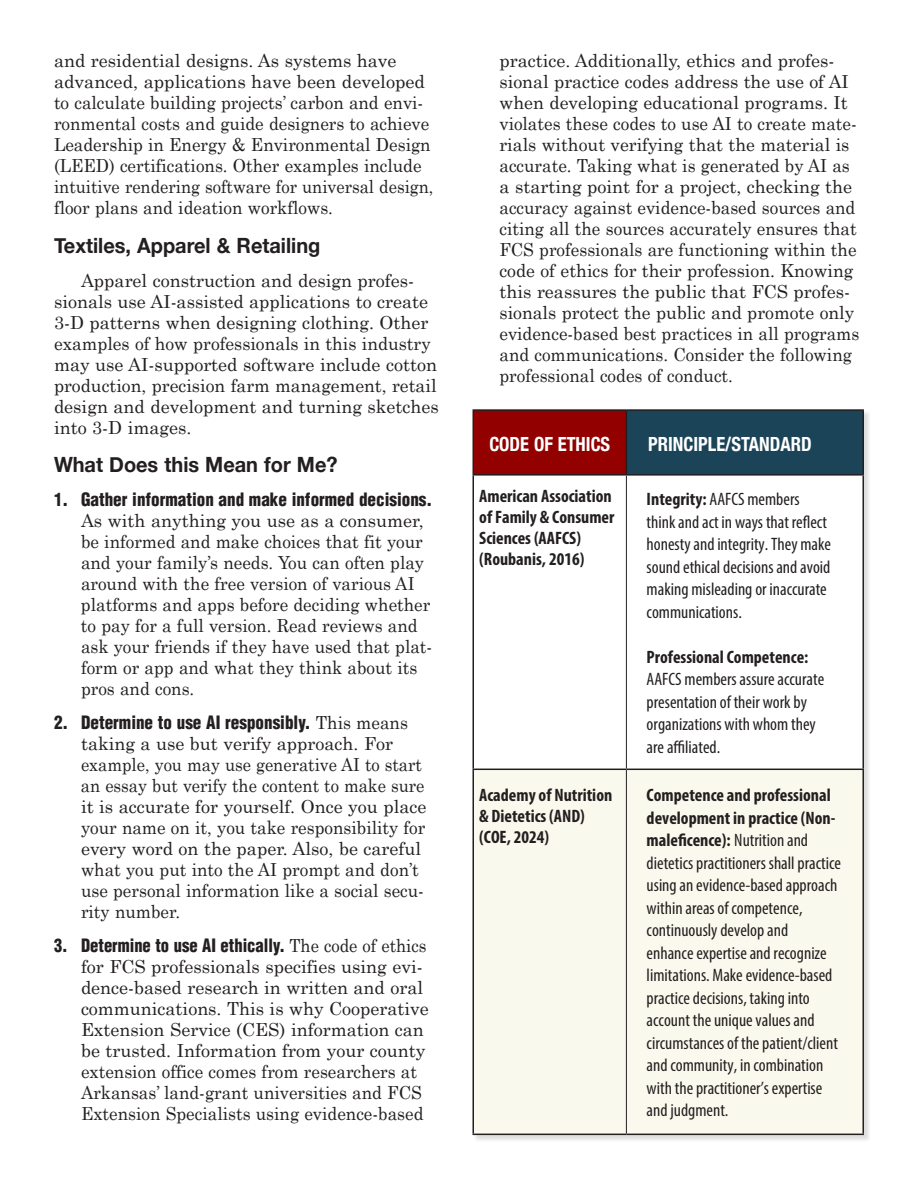
<style>
.page{position:relative;width:918px;height:1188px;background:#fff}
.page>*{position:absolute;margin:0;border:0;box-sizing:border-box;transform-origin:0 0}
.t1{font:700 21px "Helvetica Neue";color:#231f20;scale:.95 1}
.t2{font:700 condensed 19.5px "Helvetica Neue";color:#fff;scale:.95 1}
.fs_text{font:18px/21px "Century Schoolbook";color:#231f20}
.t3{font:condensed 18px/22.5px "Myriad Pro";color:#231f20}
.fs_text-2{font:18px/21px "Century Schoolbook";color:#231f20;scale:.92 1}
.fs_text-3{font:18px/21px "Century Schoolbook";color:#231f20;scale:.95 1}
.t4{font:700 condensed 18px/21px "Myriad Pro";color:#231f20}
.s1{font-family:"Helvetica";font-weight:900;font-stretch:condensed}
.s2{font-weight:700}
</style>
<div class="page">
<div style="left:473px;top:410px;width:399px;height:732px;background:#231f20;opacity:.15"></div>
<div style="left:472px;top:409px;width:392px;height:726px;background:#fff"></div>
<div style="left:473px;top:410px;width:153px;height:65px;background:#920000"></div>
<div style="left:626px;top:410px;width:237px;height:65px;background:#1b4458"></div>
<div style="left:474px;top:770px;width:388px;height:364px;background:#faf9ed"></div>
<hr style="left:472px;top:409px;width:154px;height:2px;background:#231f20">
<hr style="left:472px;top:411px;width:2px;height:63px;background:#231f20">
<hr style="left:626px;top:409px;width:238px;height:2px;background:#231f20">
<hr style="left:626px;top:411px;width:1px;height:63px;background:#231f20">
<hr style="left:862px;top:411px;width:2px;height:63px;background:#231f20">
<hr style="left:472px;top:474px;width:154px;height:2px;background:#231f20">
<hr style="left:626px;top:474px;width:238px;height:2px;background:#231f20">
<hr style="left:626px;top:476px;width:1px;height:293px;background:#231f20">
<hr style="left:862px;top:476px;width:2px;height:293px;background:#231f20">
<hr style="left:626px;top:769px;width:238px;height:1px;background:#231f20">
<hr style="left:862px;top:770px;width:2px;height:364px;background:#231f20">
<hr style="left:626px;top:1134px;width:238px;height:1px;background:#231f20">
<hr style="left:626px;top:770px;width:1px;height:364px;background:#231f20">
<hr style="left:472px;top:476px;width:2px;height:293px;background:#231f20">
<hr style="left:472px;top:769px;width:154px;height:1px;background:#231f20">
<hr style="left:472px;top:770px;width:2px;height:364px;background:#231f20">
<hr style="left:472px;top:1134px;width:154px;height:1px;background:#231f20">
<p class="fs_text" style="left:54px;top:50px;width:381px">and residential designs. As systems have advanced, applications have been developed to calculate building projects’ carbon and envi&shy;ronmental costs and guide designers to achieve Leadership in Energy &amp; Environmental Design (LEED) certifications. Other examples include intuitive rendering software for universal design, floor plans and ideation workflows.</p>
<h1 class="t1" style="left:54px;top:229px;width:282px">Textiles, Apparel &amp; Retailing</h1>
<p class="fs_text" style="left:54px;top:269px;width:386px;text-indent:27px">Apparel construction and design profes&shy;sionals use AI-assisted applications to create 3-D patterns when designing clothing. Other examples of how professionals in this industry may use AI-supported software include cotton production, precision farm management, retail design and development and turning sketches into 3-D images.</p>
<h2 class="t1" style="left:54px;top:448px;width:300px">What Does this Mean for Me?</h2>
<p class="fs_text" style="left:81px;top:489px;width:353px;text-indent:-27px"><span class="s1">1. Gather information and make informed decisions.<br></span>As with anything you use as a consumer, be informed and make choices that fit your and your family’s needs. You can often play around with the free version of various AI platforms and apps before deciding whether to pay for a full version. Read reviews and ask your friends if they have used that plat&shy;form or app and what they think about its pros and cons.</p>
<p class="fs_text-3" style="left:81px;top:712px;width:365px;text-indent:-27px"><span class="s1">2. Determine to use AI responsibly.</span> This means taking a use but verify approach. For example, you may use generative AI to start an essay but verify the content to make sure it is accurate for yourself. Once you place your name on it, you take responsibility for every word on the paper. Also, be careful what you put into the AI prompt and don’t use personal information like a social secu&shy;rity number.</p>
<p class="fs_text-2" style="left:81px;top:935px;width:380px;text-indent:-27px"><span class="s1">3. Determine to use AI ethically.</span> The code of ethics for FCS professionals specifies using evi&shy;dence-based research in written and oral communications. This is why Cooperative Extension Service (CES) information can be trusted. Information from your county extension office comes from researchers at Arkansas’ land-grant universities and FCS Extension Specialists using evidence-based</p>
<p class="fs_text" style="left:499px;top:50px;width:361px">practice. Additionally, ethics and profes&shy;sional practice codes address the use of AI when developing educational programs. It violates these codes to use AI to create mate&shy;rials without verifying that the material is accurate. Taking what is generated by AI as a starting point for a project, checking the accuracy against evidence-based sources and citing all the sources accurately ensures that FCS professionals are functioning within the code of ethics for their profession. Knowing this reassures the public that FCS profes&shy;sionals protect the public and promote only evidence-based best practices in all programs and communications. Consider the following professional codes of conduct.</p>
<p class="t2" style="left:489px;top:428px;width:129px">CODE OF ETHICS</p>
<p class="t2" style="left:648px;top:428px;width:174px">PRINCIPLE/STANDARD</p>
<p class="t4" style="left:479px;top:485px;width:137px">American Association of Family &amp; Consumer<br>Sciences (AAFCS) (Roubanis, 2016)</p>
<p class="t3" style="left:647px;top:488px;width:186px"><span class="s2">Integrity:</span> AAFCS members think and act in ways that reflect honesty and integrity. They make sound ethical decisions and avoid making misleading or inaccurate communications.</p>
<p class="t3" style="left:647px;top:645px;width:179px"><span class="s2">Professional Competence:<br></span>AAFCS members assure accurate presentation of their work by organizations with whom they are affiliated.</p>
<p class="t4" style="left:479px;top:784px;width:135px">Academy of Nutrition &amp; Dietetics (AND) (COE, 2024)</p>
<p class="t3" style="left:647px;top:784px;width:196px"><span class="s2">Competence and professional development in practice (Non&shy;maleficence):</span> Nutrition and dietetics practitioners shall practice using an evidence-based approach within areas of competence, continuously develop and<br>enhance expertise and recognize limitations. Make evidence-based practice decisions, taking into account the unique values and circumstances of the patient/client and community, in combination with the practitioner’s expertise and judgment.</p>
</div>
